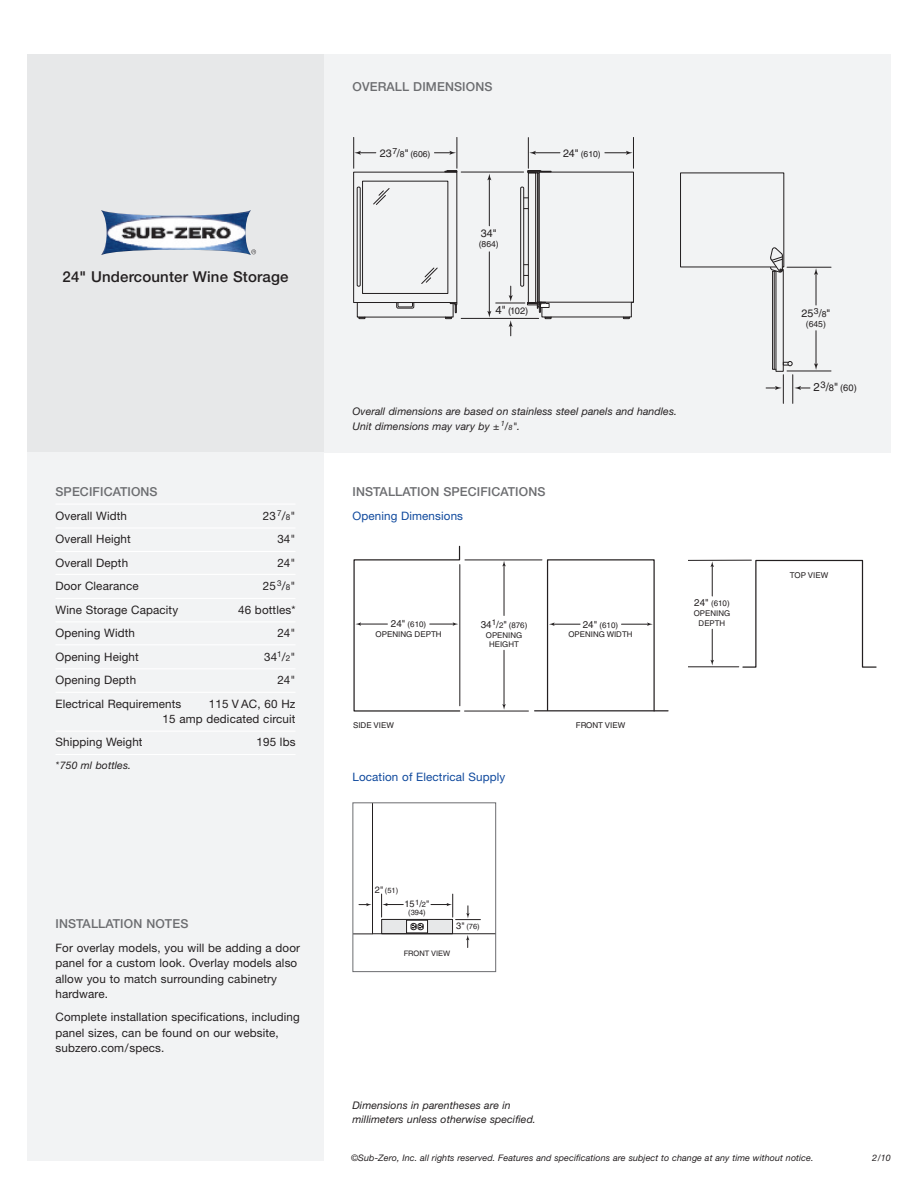
<style>
.page{position:relative;width:918px;height:1188px;background:#fff}
.page>*{position:absolute;margin:0;border:0;box-sizing:border-box;transform-origin:0 0}
.t1{font:500 15px "Helvetica Neue LT Std";letter-spacing:.01em;color:#231f20}
.t2{font:500 12.3px "Helvetica Neue LT Std";letter-spacing:.01em;color:#6c6d70}
.t3{font:11.7px/15.5px "Helvetica Neue LT Std";letter-spacing:.01em;color:#231f20}
.t4{font:11.7px "Helvetica Neue LT Std";letter-spacing:.01em;color:#0f499d}
.t5{font:10.8px "Helvetica";color:#231f20}
.t6{font:italic 10.5px/14.2px "Helvetica Neue LT Std";letter-spacing:.01em;color:#231f20}
.t7{font:9.9px "Helvetica";color:#231f20}
.t8{font:9.3px "Helvetica";color:#231f20}
.t9{font:italic 9px "Helvetica Neue LT Std";letter-spacing:.01em;color:#231f20}
.t10{font:8.55px "Helvetica";color:#231f20}
.t11{font:7.95px "Helvetica";color:#231f20}
.t12{font:7.8px/9.9px "Helvetica";color:#231f20;text-align:center}
.t13{font:7.5px "Helvetica";color:#231f20}
.s1{font-size:8.1px}
.s2{font-size:10.8px}
.s3{font-size:8.55px}
.s4{font-size:11.55px}
.s5{font-size:7.35px}
.s6{font-size:7.95px}
.s7{font-size:9.9px}
.s8{font-size:9.3px}
.s9{font-size:7.5px}
</style>
<div class="page">
<div style="left:27px;top:54px;width:297px;height:398px;background:#e7e8e9"></div>
<div style="left:27px;top:452px;width:297px;height:709px;background:#f2f3f4"></div>
<div style="left:324px;top:54px;width:567px;height:398px;background:#f2f3f4"></div>
<hr style="left:56px;top:504px;width:240px;height:1px;background:#fff">
<hr style="left:56px;top:527px;width:240px;height:2px;background:#fff">
<hr style="left:56px;top:551px;width:240px;height:1px;background:#fff">
<hr style="left:56px;top:574px;width:240px;height:1px;background:#fff">
<hr style="left:56px;top:598px;width:240px;height:1px;background:#fff">
<hr style="left:56px;top:621px;width:240px;height:1px;background:#fff">
<hr style="left:56px;top:644px;width:240px;height:1px;background:#fff">
<hr style="left:56px;top:668px;width:240px;height:1px;background:#fff">
<hr style="left:56px;top:692px;width:240px;height:1px;background:#fff">
<hr style="left:56px;top:731px;width:240px;height:1px;background:#fff">
<hr style="left:56px;top:754px;width:240px;height:1px;background:#fff">
<img style="left:101px;top:210px;width:155px;height:45px">
<div style="left:353px;top:172px;width:104px;height:131px;border:1px solid #231f20"></div>
<div style="left:357px;top:302px;width:97px;height:16px;border:1px solid #231f20"></div>
<svg style="left:396px;top:302px;width:18px;height:7px"></svg>
<svg style="left:445px;top:170px;width:12px;height:2px"></svg>
<svg style="left:358px;top:316px;width:8px;height:3px"></svg>
<svg style="left:445px;top:302px;width:12px;height:17px"></svg>
<div style="left:357px;top:187px;width:4px;height:100px;border:1px solid #231f20"></div>
<svg style="left:434px;top:151px;width:22px;height:4px"></svg>
<svg style="left:354px;top:151px;width:22px;height:4px"></svg>
<hr style="left:353px;top:137px;width:1px;height:31px;background:#231f20">
<hr style="left:457px;top:137px;width:1px;height:31px;background:#231f20">
<svg style="left:529px;top:151px;width:31px;height:4px"></svg>
<svg style="left:605px;top:151px;width:28px;height:4px"></svg>
<hr style="left:528px;top:138px;width:1px;height:30px;background:#231f20">
<hr style="left:633px;top:137px;width:1px;height:31px;background:#231f20">
<hr style="left:461px;top:172px;width:63px;height:1px;background:#231f20">
<hr style="left:461px;top:318px;width:78px;height:1px;background:#231f20">
<div style="left:362px;top:181px;width:86px;height:113px;border:1px solid #231f20"></div>
<svg style="left:373px;top:188px;width:17px;height:17px"></svg>
<svg style="left:421px;top:267px;width:17px;height:17px"></svg>
<svg style="left:487px;top:170px;width:147px;height:166px"></svg>
<hr style="left:787px;top:267px;width:44px;height:1px;background:#231f20">
<hr style="left:787px;top:371px;width:44px;height:1px;background:#231f20">
<svg style="left:680px;top:172px;width:138px;height:231px"></svg>
<hr style="left:372px;top:933px;width:123px;height:1px;background:#231f20">
<svg style="left:354px;top:804px;width:129px;height:144px"></svg>
<div style="left:352px;top:802px;width:144px;height:170px;border:1px solid #6c6d70"></div>
<hr style="left:535px;top:710px;width:133px;height:1px;background:#231f20">
<div style="left:547px;top:559px;width:108px;height:153px;border:1px solid #231f20"></div>
<hr style="left:465px;top:711px;width:63px;height:1px;background:#231f20">
<hr style="left:465px;top:560px;width:77px;height:1px;background:#231f20">
<svg style="left:549px;top:622px;width:31px;height:4px"></svg>
<svg style="left:622px;top:622px;width:31px;height:4px"></svg>
<svg style="left:353px;top:545px;width:108px;height:167px"></svg>
<hr style="left:460px;top:565px;width:1px;height:141px;background:#231f20">
<svg style="left:502px;top:704px;width:4px;height:6px"></svg>
<hr style="left:504px;top:650px;width:1px;height:56px;background:#231f20">
<svg style="left:502px;top:561px;width:4px;height:5px"></svg>
<hr style="left:504px;top:565px;width:1px;height:51px;background:#231f20">
<svg style="left:742px;top:560px;width:135px;height:108px"></svg>
<hr style="left:712px;top:565px;width:1px;height:31px;background:#231f20">
<hr style="left:712px;top:629px;width:1px;height:32px;background:#231f20">
<hr style="left:689px;top:560px;width:62px;height:1px;background:#231f20">
<hr style="left:689px;top:667px;width:50px;height:1px;background:#231f20">
<p class="t1" style="left:63px;top:271px;width:227px">24" Undercounter Wine Storage</p>
<p class="t2" style="left:56px;top:488px;width:104px">SPECIFICATIONS</p>
<p class="t3" style="left:56px;top:509px;width:73px">Overall Width</p>
<p class="t3" style="left:263px;top:509px;width:34px">23 <sup>7</sup>/<span class="s1">8</span>"</p>
<p class="t3" style="left:56px;top:533px;width:77px">Overall Height</p>
<p class="t3" style="left:277px;top:533px;width:20px">34"</p>
<p class="t3" style="left:56px;top:556px;width:74px">Overall Depth</p>
<p class="t3" style="left:277px;top:556px;width:20px">24"</p>
<p class="t3" style="left:56px;top:579px;width:85px">Door Clearance</p>
<p class="t3" style="left:263px;top:579px;width:34px">25 <sup>3</sup>/<span class="s1">8</span>"</p>
<p class="t3" style="left:56px;top:603px;width:124px">Wine Storage Capacity</p>
<p class="t3" style="left:238px;top:603px;width:59px">46 bottles*</p>
<p class="t3" style="left:56px;top:626px;width:81px">Opening Width</p>
<p class="t3" style="left:277px;top:626px;width:20px">24"</p>
<p class="t3" style="left:56px;top:650px;width:85px">Opening Height</p>
<p class="t3" style="left:264px;top:650px;width:33px">34<sup>1</sup>/<span class="s1">2</span>"</p>
<p class="t3" style="left:56px;top:673px;width:82px">Opening Depth</p>
<p class="t3" style="left:277px;top:673px;width:20px">24"</p>
<p class="t3" style="left:56px;top:697px;width:127px">Electrical Requirements</p>
<p class="t3" style="left:163px;top:697px;width:134px;text-align:right">115 V AC, 60 Hz<br>15 amp dedicated circuit</p>
<p class="t3" style="left:56px;top:736px;width:89px">Shipping Weight</p>
<p class="t3" style="left:257px;top:736px;width:40px">195 lbs</p>
<p class="t6" style="left:56px;top:759px;width:77px">*750 ml bottles.</p>
<p class="t2" style="left:56px;top:920px;width:134px">INSTALLATION NOTES</p>
<p class="t3" style="left:55px;top:941px;width:246px">For overlay models, you will be adding a door panel for a custom look. Overlay models also allow you to match surrounding cabinetry hardware.</p>
<p class="t3" style="left:55px;top:1011px;width:246px">Complete installation specifications, including panel sizes, can be found on our website, subzero.com/specs.</p>
<p class="t2" style="left:352px;top:83px;width:141px">OVERALL DIMENSIONS</p>
<p class="t10" style="left:380px;top:150px;width:49px"><span class="s2">23</span>7<span class="s2">/</span>8 606</p>
<p class="t5" style="left:563px;top:149px;width:36px">24" <span class="s3">6 0</span></p>
<p class="t5" style="left:481px;top:229px;width:17px">34"</p>
<p class="t10" style="left:482px;top:241px;width:16px">864</p>
<p class="t8" style="left:496px;top:308px;width:31px"><span class="s4">4</span> (102</p>
<p class="t5" style="left:801px;top:309px;width:30px">25<sup>3</sup>/<span class="s3">8</span>"</p>
<p class="t10" style="left:806px;top:321px;width:22px">(645)</p>
<p class="t6" style="left:353px;top:406px;width:326px">Overall dimensions are based on stainless steel panels and handles.<br>Unit dimensions may vary by ± <sup>1</sup>/<span class="s5">8</span>".</p>
<p class="t2" style="left:352px;top:488px;width:195px">INSTALLATION SPECIFICATIONS</p>
<p class="t4" style="left:352px;top:511px;width:112px">Opening Dimensions</p>
<p class="t7" style="left:391px;top:620px;width:34px">24 <span class="s6">60</span></p>
<p class="t11" style="left:376px;top:631px;width:68px">OPEN NG DEPTH</p>
<p class="t11" style="left:481px;top:622px;width:46px"><span class="s7">34</span> 2 876</p>
<p class="t12" style="left:486px;top:631px;width:38px">OPEN NG<br>HE GHT</p>
<p class="t7" style="left:583px;top:620px;width:34px">24 <span class="s6">60</span></p>
<p class="t12" style="left:569px;top:630px;width:65px">OPEN NG W DTH</p>
<p class="t11" style="left:353px;top:723px;width:42px">SDEVEW</p>
<p class="t11" style="left:576px;top:723px;width:51px">FRONT V EW</p>
<p class="t4" style="left:352px;top:772px;width:154px">Location of Electrical Supply</p>
<p class="t7" style="left:694px;top:599px;width:34px">24" <span class="s6">610</span></p>
<p class="t12" style="left:694px;top:609px;width:38px">OPEN NG<br>DEPTH</p>
<p class="t13" style="left:375px;top:887px;width:25px"><span class="s8">2"</span> (51)</p>
<p class="t8" style="left:405px;top:900px;width:26px">15<sup>1</sup>/<span class="s9">2</span>"</p>
<p class="t13" style="left:408px;top:910px;width:19px">(394)</p>
<p class="t13" style="left:456px;top:924px;width:25px"><span class="s8">3"</span> (76)</p>
<p class="t13" style="left:404px;top:950px;width:48px">FRONT V EW</p>
<p class="t6" style="left:353px;top:1099px;width:185px">Dimensions in parentheses are in millimeters unless otherwise specified.</p>
<p class="t8" style="left:814px;top:384px;width:45px"><span class="s4">2</span>3<span class="s4">/</span>8<span class="s4">"</span> (60)</p>
<p class="t11" style="left:790px;top:572px;width:40px">TOP V EW</p>
<p class="t9" style="left:351px;top:1154px;width:464px">©Sub-Zero, Inc. all rights reserved. Features and specifications are subject to change at any time without notice.</p>
<p class="t9" style="left:872px;top:1154px;width:20px">2/10</p>
</div>
